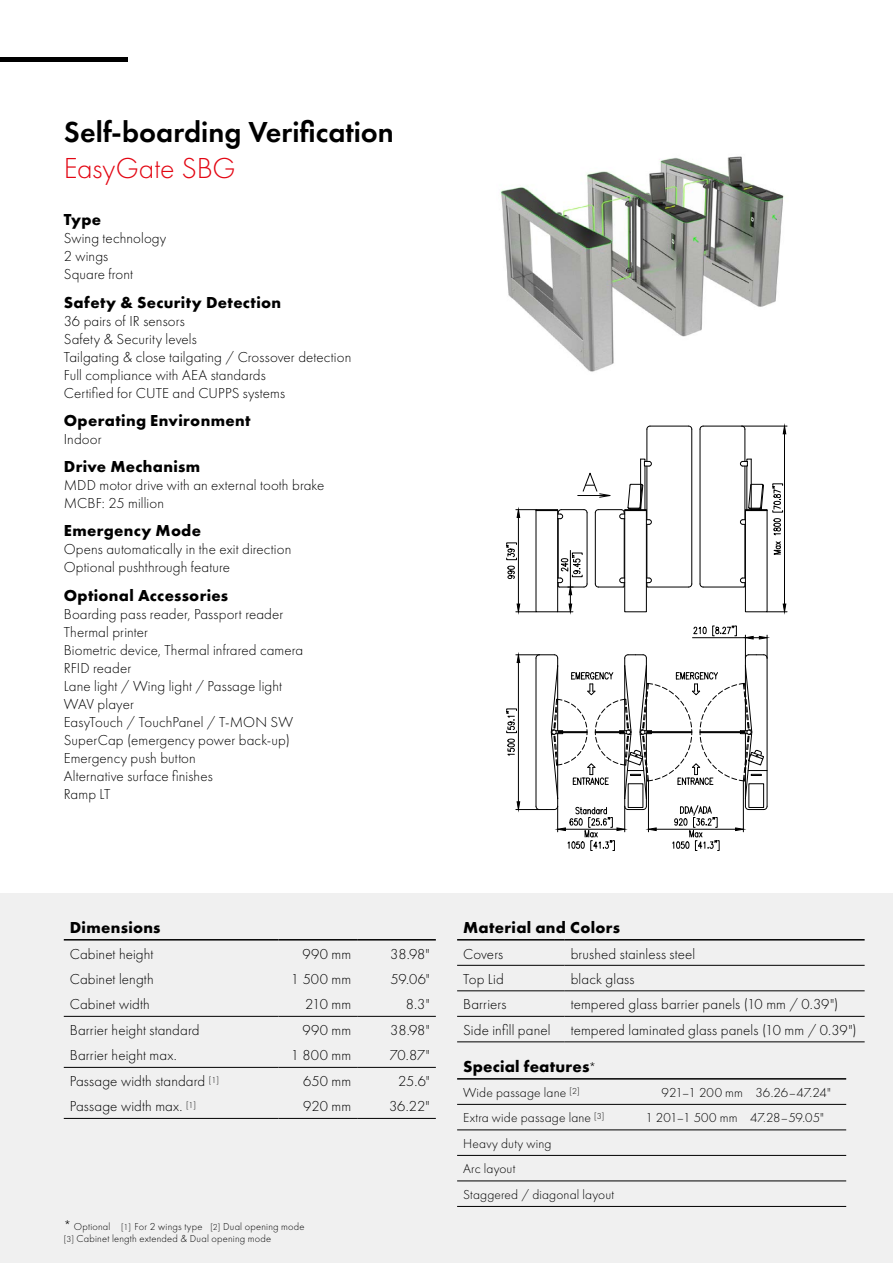
<style>
.page{position:relative;width:893px;height:1263px;background:#fff}
.page>*{position:absolute;margin:0;border:0;box-sizing:border-box;transform-origin:0 0}
.t1{font:600 30px "Futura PT";color:#000}
.t2{font:300 30px "Futura PT";color:#e30613}
.t3{font:700 16.5px "Futura PT";letter-spacing:.02em;color:#000}
.t4{font:700 16.5px "Futura TOT";letter-spacing:.015em;color:#000}
.t5{font:300 15px/18px "Futura PT";letter-spacing:.005em;color:#000}
.t6{font:300 13.5px/25.5px "Futura PT";letter-spacing:.01em;color:#000}
.t7{font:10.5px/12.6px "Futura TOT Ligh";letter-spacing:.02em;color:#000}
.s1{font-size:13.5px}
.s2{font-size:9px}
.s3{font-family:"Futura PT";font-weight:300;font-size:13.5px}
</style>
<div class="page">
<div style="left:0;top:57px;width:128px;height:5px;background:#000"></div>
<div style="left:0;top:893px;width:893px;height:370px;background:#f0f0f0"></div>
<hr style="left:457px;top:1104px;width:389px;height:1px;background:#000">
<hr style="left:457px;top:1129px;width:389px;height:1px;background:#000">
<hr style="left:457px;top:1155px;width:389px;height:1px;background:#000">
<hr style="left:457px;top:1078px;width:389px;height:1px;background:#000">
<hr style="left:457px;top:1181px;width:389px;height:1px;background:#000">
<hr style="left:457px;top:1206px;width:389px;height:1px;background:#000">
<img style="left:500px;top:156px;width:284px;height:216px">
<div style="left:624px;top:509px;width:23px;height:103px;border:1px solid #000"></div>
<hr style="left:624px;top:519px;width:1px;height:59px;background:#000">
<hr style="left:595px;top:513px;width:1px;height:71px;background:#000">
<svg style="left:595px;top:577px;width:30px;height:11px"></svg>
<div style="left:536px;top:509px;width:22px;height:103px;border:1px solid #000"></div>
<hr style="left:558px;top:519px;width:1px;height:59px;background:#000">
<hr style="left:587px;top:513px;width:1px;height:71px;background:#000">
<hr style="left:751px;top:459px;width:1px;height:51px;background:#000">
<hr style="left:746px;top:466px;width:1px;height:44px;background:#000">
<hr style="left:745px;top:466px;width:1px;height:54px;background:#000">
<hr style="left:745px;top:524px;width:1px;height:54px;background:#000">
<svg style="left:740px;top:519px;width:5px;height:6px"></svg>
<svg style="left:740px;top:458px;width:12px;height:9px"></svg>
<hr style="left:745px;top:429px;width:1px;height:32px;background:#000">
<hr style="left:703px;top:426px;width:39px;height:1px;background:#000">
<hr style="left:700px;top:429px;width:1px;height:155px;background:#000">
<hr style="left:703px;top:587px;width:41px;height:1px;background:#000">
<svg style="left:740px;top:577px;width:6px;height:10px"></svg>
<hr style="left:647px;top:524px;width:1px;height:54px;background:#000">
<hr style="left:647px;top:429px;width:1px;height:32px;background:#000">
<hr style="left:650px;top:426px;width:39px;height:1px;background:#000">
<hr style="left:691px;top:429px;width:1px;height:155px;background:#000">
<hr style="left:648px;top:587px;width:41px;height:1px;background:#000">
<svg style="left:646px;top:577px;width:6px;height:10px"></svg>
<hr style="left:518px;top:517px;width:1px;height:87px;background:#000">
<svg style="left:516px;top:603px;width:20px;height:9px"></svg>
<svg style="left:506px;top:542px;width:11px;height:37px"></svg>
<hr style="left:570px;top:550px;width:1px;height:37px;background:#000">
<svg style="left:558px;top:553px;width:29px;height:59px"></svg>
<hr style="left:742px;top:426px;width:45px;height:1px;background:#000">
<hr style="left:784px;top:434px;width:1px;height:170px;background:#000">
<svg style="left:767px;top:603px;width:20px;height:9px"></svg>
<svg style="left:782px;top:425px;width:4px;height:10px"></svg>
<svg style="left:773px;top:518px;width:8px;height:37px"></svg>
<svg style="left:745px;top:483px;width:38px;height:29px"></svg>
<svg style="left:516px;top:458px;width:136px;height:67px"></svg>
<svg style="left:506px;top:625px;width:262px;height:226px"></svg>
<hr style="left:64px;top:1016px;width:215px;height:1px;background:#000">
<hr style="left:279px;top:1016px;width:78px;height:1px;background:#000">
<hr style="left:357px;top:1016px;width:79px;height:1px;background:#000">
<hr style="left:64px;top:1067px;width:215px;height:1px;background:#000">
<hr style="left:279px;top:1067px;width:78px;height:1px;background:#000">
<hr style="left:357px;top:1067px;width:79px;height:1px;background:#000">
<hr style="left:64px;top:939px;width:215px;height:1px;background:#000">
<hr style="left:279px;top:939px;width:78px;height:1px;background:#000">
<hr style="left:357px;top:939px;width:79px;height:1px;background:#000">
<hr style="left:64px;top:1118px;width:215px;height:1px;background:#000">
<hr style="left:279px;top:1118px;width:78px;height:1px;background:#000">
<hr style="left:357px;top:1118px;width:79px;height:1px;background:#000">
<hr style="left:457px;top:965px;width:108px;height:1px;background:#000">
<hr style="left:565px;top:965px;width:300px;height:1px;background:#000">
<hr style="left:457px;top:990px;width:108px;height:1px;background:#000">
<hr style="left:565px;top:990px;width:300px;height:1px;background:#000">
<hr style="left:457px;top:1016px;width:108px;height:1px;background:#000">
<hr style="left:565px;top:1016px;width:300px;height:1px;background:#000">
<hr style="left:457px;top:939px;width:108px;height:1px;background:#000">
<hr style="left:565px;top:939px;width:300px;height:1px;background:#000">
<hr style="left:457px;top:1041px;width:108px;height:1px;background:#000">
<hr style="left:565px;top:1041px;width:300px;height:1px;background:#000">
<h1 class="t1" style="left:64px;top:113px;width:332px">Self-boarding Verification</h1>
<h1 class="t2" style="left:64px;top:151px;width:173px">EasyGate SBG</h1>
<p class="t3" style="left:64px;top:209px;width:39px">Type</p>
<p class="t5" style="left:64px;top:229px;width:104px">Swing technology<br>2 wings<br>Square front</p>
<p class="t3" style="left:64px;top:291px;width:219px">Safety &amp; Security Detection</p>
<p class="t5" style="left:64px;top:312px;width:289px">36 pairs of IR sensors<br>Safety &amp; Security levels<br>Tailgating &amp; close tailgating / Crossover detection Full compliance with AEA standards<br>Certified for CUTE and CUPPS systems</p>
<p class="t3" style="left:64px;top:410px;width:188px">Operating Environment</p>
<p class="t5" style="left:64px;top:430px;width:39px">Indoor</p>
<p class="t3" style="left:64px;top:456px;width:138px">Drive Mechanism</p>
<p class="t5" style="left:64px;top:476px;width:262px">MDD motor drive with an external tooth brake<br>MCBF: 25 million</p>
<p class="t3" style="left:64px;top:520px;width:139px">Emergency Mode</p>
<p class="t5" style="left:64px;top:541px;width:229px">Opens automatically in the exit direction<br>Optional pushthrough feature</p>
<p class="t3" style="left:64px;top:585px;width:166px">Optional Accessories</p>
<p class="t5" style="left:64px;top:605px;width:241px">Boarding pass reader, Passport reader<br>Thermal printer<br>Biometric device, Thermal infrared camera<br>RFID reader<br>Lane light / Wing light / Passage light<br>WAV player<br>EasyTouch / TouchPanel / T-MON SW<br>SuperCap (emergency power back-up)<br>Emergency push button<br>Alternative surface finishes<br>Ramp LT</p>
<p class="t3" style="left:70px;top:917px;width:92px">Dimensions</p>
<p class="t5" style="left:70px;top:945px;width:85px">Cabinet height</p>
<p class="t5" style="left:303px;top:945px;width:50px">990 mm</p>
<p class="t5" style="left:390px;top:945px;width:41px">38.98"</p>
<p class="t5" style="left:70px;top:970px;width:85px">Cabinet length</p>
<p class="t5" style="left:291px;top:970px;width:62px">1 500 mm</p>
<p class="t5" style="left:391px;top:970px;width:41px">59.06"</p>
<p class="t5" style="left:70px;top:995px;width:82px">Cabinet width</p>
<p class="t5" style="left:305px;top:995px;width:47px">210 mm</p>
<p class="t5" style="left:406px;top:995px;width:26px">8.3"</p>
<p class="t5" style="left:70px;top:1021px;width:131px">Barrier height standard</p>
<p class="t5" style="left:303px;top:1021px;width:50px">990 mm</p>
<p class="t5" style="left:390px;top:1021px;width:41px">38.98"</p>
<p class="t5" style="left:70px;top:1046px;width:108px">Barrier height max.</p>
<p class="t5" style="left:291px;top:1046px;width:62px">1 800 mm</p>
<p class="t5" style="left:390px;top:1046px;width:42px">70.87"</p>
<p class="t5" style="left:70px;top:1072px;width:151px">Passage width standard <sup>[1]</sup></p>
<p class="t5" style="left:303px;top:1072px;width:50px">650 mm</p>
<p class="t5" style="left:398px;top:1072px;width:33px">25.6"</p>
<p class="t5" style="left:70px;top:1097px;width:128px">Passage width max. <sup>[1]</sup></p>
<p class="t5" style="left:303px;top:1097px;width:49px">920 mm</p>
<p class="t5" style="left:389px;top:1097px;width:42px">36.22"</p>
<p class="t7" style="left:64px;top:1220px;width:242px"><span class="s1">*</span> Optional <span class="s2">[1]</span> For 2 wings type <span class="s2">[2]</span> Dual opening mode <span class="s2">[3]</span> Cabinet length extended &amp; Dual opening mode</p>
<p class="t3" style="left:463px;top:917px;width:158px">Material and Colors</p>
<p class="t5" style="left:463px;top:945px;width:42px">Covers</p>
<p class="t5" style="left:571px;top:945px;width:126px">brushed stainless steel</p>
<p class="t5" style="left:463px;top:970px;width:42px">Top Lid</p>
<p class="t5" style="left:571px;top:970px;width:65px">black glass</p>
<p class="t5" style="left:463px;top:995px;width:45px">Barriers</p>
<p class="t5" style="left:571px;top:995px;width:269px">tempered glass barrier panels (10 mm / 0.39")</p>
<p class="t5" style="left:463px;top:1021px;width:89px">Side infill panel</p>
<p class="t5" style="left:571px;top:1021px;width:288px">tempered laminated glass panels (10 mm / 0.39")</p>
<p class="t4" style="left:463px;top:1056px;width:135px">Special features<span class="s3">*</span></p>
<p class="t6" style="left:463px;top:1080px;width:118px">Wide passage lane <sup>[2]</sup></p>
<p class="t6" style="left:661px;top:1080px;width:171px">921–1 200 mm 36.26–47.24"</p>
<p class="t6" style="left:463px;top:1105px;width:143px">Extra wide passage lane <sup>[3]</sup></p>
<p class="t6" style="left:645px;top:1105px;width:180px">1 201–1 500 mm 47.28–59.05"</p>
<p class="t6" style="left:463px;top:1131px;width:152px">Heavy duty wing<br>Arc layout<br>Staggered / diagonal layout</p>
</div>
